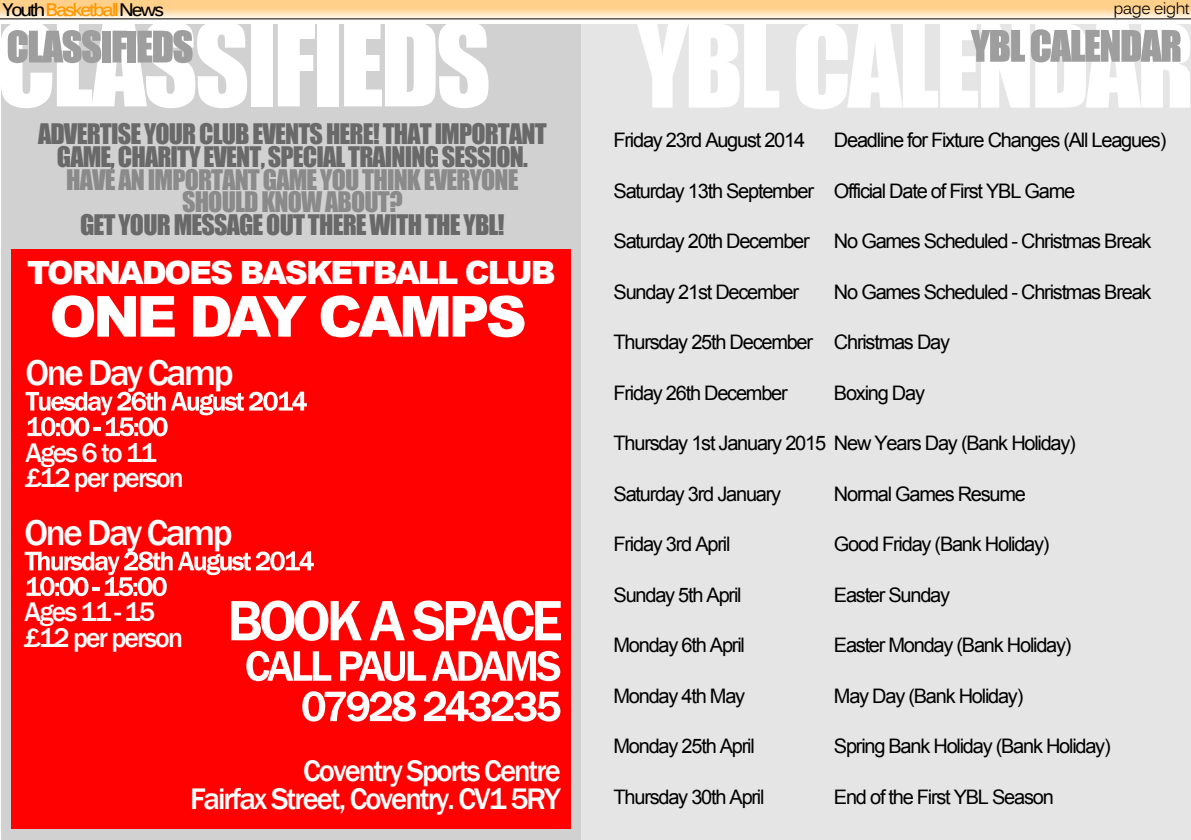
<style>
.page{position:relative;width:1191px;height:840px;background:#fff}
.page>*{position:absolute;margin:0;border:0;box-sizing:border-box;transform-origin:0 0}
.t1{font:106.4px "Impact";letter-spacing:-.03em;color:#fff}
.t2{font:900 56.6px "Arial";letter-spacing:-.065em;color:#fff}
.t3{font:500 36.8px "Franklin Gothic";letter-spacing:-.065em;color:#fff}
.t4{font:900 32px "Arial";letter-spacing:-.065em;color:#fff}
.t5{font:500 30.6px/28.2px "Franklin Gothic";letter-spacing:-.065em;color:#fff;text-align:right}
.t6{font:500 27.6px/25.6px "Franklin Gothic";letter-spacing:-.065em;color:#fff}
.t7{font:26px/22.8px "Impact";letter-spacing:-.03em;color:#696969;text-align:center}
.t8{font:26px/22.8px "Impact";letter-spacing:-.03em;color:#8a8a8a;text-align:center}
.t9{font:20px "Arial";letter-spacing:-.06em;color:#000}
.t10{font:700 18px "Kalinga";letter-spacing:-.12em;color:#ff9800}
.t11{font:16px "Kalinga";letter-spacing:-.03em;color:#000}
.s1{color:#000}
</style>
<div class="page">
<div style="left:2px;top:24px;width:579px;height:815px;background:#d1d1d1"></div>
<img style="left:0;top:0;width:1191px;height:19px">
<hr style="left:0;top:19px;width:1191px;height:1px;background:#050300">
<div style="left:11px;top:249px;width:560px;height:579px;background:#ff0101"></div>
<svg style="left:970px;top:30px;width:55px;height:32px;background:#b2b2b2"></svg>
<svg style="left:1031px;top:29px;width:149px;height:33px;background:#acacac"></svg>
<svg style="left:8px;top:30px;width:93px;height:33px"></svg>
<div style="left:102px;top:31px;width:9px;height:31px;background:#9e9e9e"></div>
<svg style="left:113px;top:31px;width:14px;height:31px"></svg>
<div style="left:127px;top:31px;width:9px;height:31px;background:#9e9e9e"></div>
<svg style="left:138px;top:30px;width:54px;height:33px"></svg>
<svg style="left:25px;top:391px;width:282px;height:45px"></svg>
<svg style="left:25px;top:551px;width:337px;height:89px"></svg>
<svg style="left:370px;top:601px;width:35px;height:39px"></svg>
<svg style="left:412px;top:600px;width:149px;height:40px"></svg>
<svg style="left:246px;top:650px;width:85px;height:30px"></svg>
<svg style="left:340px;top:651px;width:86px;height:29px"></svg>
<svg style="left:432px;top:650px;width:128px;height:30px"></svg>
<svg style="left:302px;top:691px;width:114px;height:30px"></svg>
<svg style="left:424px;top:691px;width:136px;height:30px"></svg>
<p class="t10" style="left:2px;top:-2px;width:163px"><span class="s1">Youth</span>Basketball<span class="s1">News</span></p>
<p class="t11" style="left:1113px;top:-2px;width:78px">page eight</p>
<h1 class="t1" style="left:637px;top:23px;width:558px">YBL CALENDAR</h1>
<p class="t9" style="left:613px;top:132px;width:193px">Friday 23rd August 2014</p>
<p class="t9" style="left:834px;top:132px;width:334px">Deadline for Fixture Changes (All Leagues)</p>
<p class="t9" style="left:613px;top:183px;width:463px">Saturday 13th September Official Date of First YBL Game</p>
<p class="t9" style="left:613px;top:233px;width:539px">Saturday 20th December No Games Scheduled - Christmas Break</p>
<p class="t9" style="left:613px;top:284px;width:187px">Sunday 21st December</p>
<p class="t9" style="left:834px;top:284px;width:319px">No Games Scheduled - Christmas Break</p>
<p class="t9" style="left:613px;top:334px;width:338px">Thursday 25th December Christmas Day</p>
<p class="t9" style="left:613px;top:385px;width:176px">Friday 26th December</p>
<p class="t9" style="left:834px;top:385px;width:93px">Boxing Day</p>
<p class="t9" style="left:613px;top:435px;width:464px">Thursday 1st January 2015 New Years Day (Bank Holiday)</p>
<p class="t9" style="left:613px;top:486px;width:169px">Saturday 3rd January</p>
<p class="t9" style="left:834px;top:486px;width:193px">Normal Games Resume</p>
<p class="t9" style="left:613px;top:536px;width:118px">Friday 3rd April</p>
<p class="t9" style="left:834px;top:536px;width:217px">Good Friday (Bank Holiday)</p>
<p class="t9" style="left:613px;top:587px;width:129px">Sunday 5th April</p>
<p class="t9" style="left:834px;top:587px;width:118px">Easter Sunday</p>
<p class="t9" style="left:613px;top:637px;width:133px">Monday 6th April</p>
<p class="t9" style="left:834px;top:637px;width:239px">Easter Monday (Bank Holiday)</p>
<p class="t9" style="left:613px;top:688px;width:133px">Monday 4th May</p>
<p class="t9" style="left:834px;top:688px;width:191px">May Day (Bank Holiday)</p>
<p class="t9" style="left:613px;top:738px;width:143px">Monday 25th April</p>
<p class="t9" style="left:834px;top:738px;width:278px">Spring Bank Holiday (Bank Holiday)</p>
<p class="t9" style="left:613px;top:788px;width:152px">Thursday 30th April</p>
<p class="t9" style="left:834px;top:788px;width:221px">End of the First YBL Season</p>
<h1 class="t1" style="left:-3px;top:22px;width:496px">CLASSIFIEDS</h1>
<h3 class="t7" style="left:38px;top:123px;width:510px">ADVERTISE YOUR CLUB EVENTS HERE! THAT IMPORTANT<br>GAME, CHARITY EVENT, SPECIAL TRAINING SESSION.</h3>
<h3 class="t8" style="left:66px;top:169px;width:454px">HAVE AN IMPORTANT GAME YOU THINK EVERYONE<br>SHOULD KNOW ABOUT?</h3>
<h3 class="t7" style="left:80px;top:215px;width:426px">GET YOUR MESSAGE OUT THERE WITH THE YBL!</h3>
<h3 class="t4" style="left:27px;top:261px;width:530px">TORNADOES BASKETBALL CLUB</h3>
<h2 class="t2" style="left:50px;top:296px;width:478px">ONE DAY CAMPS</h2>
<h3 class="t3" style="left:25px;top:359px;width:210px">One Day Camp</h3>
<h3 class="t6" style="left:25px;top:441px;width:160px">Ages 6 to 11 £12 per person</h3>
<h3 class="t3" style="left:25px;top:518px;width:210px">One Day Camp</h3>
<h3 class="t6" style="left:25px;top:601px;width:160px">Ages 11 - 15 £12 per person</h3>
<h3 class="t5" style="left:190px;top:758px;width:372px">Coventry Sports Centre<br>Fairfax Street, Coventry. CV1 5RY</h3>
</div>
